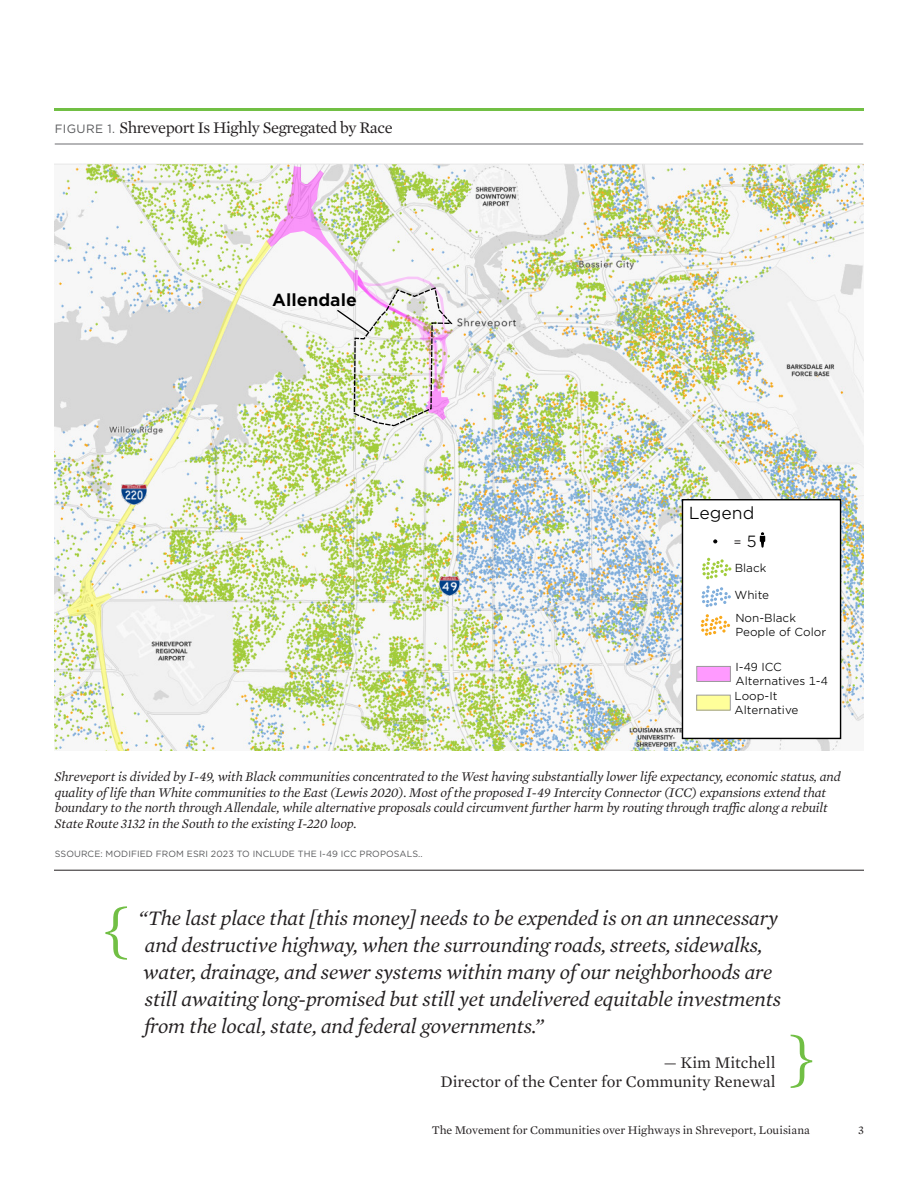
<style>
.page{position:relative;width:918px;height:1188px;background:#fff}
.page>*{position:absolute;margin:0;border:0;box-sizing:border-box;transform-origin:0 0}
.t1{font:58.5px "Mercury Text G1";color:#71bf44}
.Curly_Bracket_Quote{font:italic 21px/27px "Mercury Text G1";letter-spacing:-.01em;color:#231f20}
.t2{font:700 16.8px "Gotham Office";color:#000}
.t3{font:16.8px "Gotham Office";color:#000}
.Curly_Bracket_Attribution{font:16.5px/19.5px "Mercury Text G1";color:#231f20;text-align:right}
.Figure_table_____title_NESTED{font:16.5px "Mercury Text G1";letter-spacing:-.025em;color:#231f20}
.t4{font:15.6px "Gotham Office";color:#000}
.Figure_table_photo_caption{font:italic 13.5px/15.8px "Mercury Text G1";letter-spacing:-.01em;color:#231f20}
.t5{font:12px "Mercury Text G1";letter-spacing:-.005em;color:#231f20}
.t6{font:11.1px/14.2px "Gotham Office";color:#000}
.Figure_table_source{font:9px "Gotham";letter-spacing:.01em;color:#57585a}
.s1{font-family:"Gotham";font-size:12px;color:#57585a}
</style>
<div class="page">
<img style="left:54px;top:163px;width:810px;height:588px">
<svg style="left:67px;top:240px;width:204px;height:511px;fill:#f1f1f1"></svg>
<img style="left:440px;top:577px;width:19px;height:19px">
<img style="left:122px;top:485px;width:24px;height:19px">
<div style="left:682px;top:500px;width:159px;height:238px;background:#fff"></div>
<div style="left:682px;top:499px;width:159px;height:240px;border:1px solid #000"></div>
<svg style="left:760px;top:532px;width:5px;height:16px"></svg>
<svg style="left:734px;top:540px;width:6px;height:4px"></svg>
<svg style="left:702px;top:558px;width:29px;height:21px"></svg>
<svg style="left:702px;top:586px;width:29px;height:21px"></svg>
<svg style="left:701px;top:614px;width:29px;height:22px"></svg>
<div style="left:697px;top:666px;width:33px;height:15px;background:#ff9aff"></div>
<div style="left:697px;top:695px;width:33px;height:15px;background:#ffff9a"></div>
<svg style="left:266px;top:166px;width:188px;height:261px"></svg>
<hr style="left:54px;top:108px;width:810px;height:3px;background:#71bf44">
<hr style="left:55px;top:144px;width:808px;height:1px;background:#6c6d70">
<hr style="left:54px;top:870px;width:810px;height:1px;background:#231f20">
<p class="Figure_table_____title_NESTED" style="left:55px;top:116px;width:339px"><span class="s1">FIGURE 1.</span> Shreveport Is Highly Segregated by Race</p>
<p class="t2" style="left:272px;top:289px;width:86px">Allendale</p>
<p class="t3" style="left:689px;top:502px;width:67px">Legend</p>
<p class="t4" style="left:747px;top:531px;width:11px">5</p>
<p class="t6" style="left:735px;top:560px;width:33px">Black</p>
<p class="t6" style="left:735px;top:584px;width:63px;line-height:22.6px">White<br>Non-Black</p>
<p class="t6" style="left:735px;top:624px;width:92px">People of Color</p>
<p class="t6" style="left:735px;top:660px;width:95px">I-49 ICC<br>Alternatives 1-4<br>Loop-It<br>Alternative</p>
<p class="Figure_table_photo_caption" style="left:55px;top:768px;width:787px">Shreveport is divided by I-49, with Black communities concentrated to the West having substantially lower life expectancy, economic status, and quality of life than White communities to the East (Lewis 2020). Most of the proposed I-49 Intercity Connector (ICC) expansions extend that boundary to the north through Allendale, while alternative proposals could circumvent further harm by routing through traffic along a rebuilt State Route 3132 in the South to the existing I-220 loop.</p>
<p class="Figure_table_source" style="left:55px;top:848px;width:370px">SSOURCE: MODIFIED FROM ESRI 2023 TO INCLUDE THE I-49 ICC PROPOSALS..</p>
<p class="t1" style="left:104px;top:888px;width:24px">{</p>
<p class="Curly_Bracket_Quote" style="left:139px;top:904px;width:644px">“The last place that [this money] needs to be expended is on an unnecessary and destructive highway, when the surrounding roads, streets, sidewalks, water, drainage, and sewer systems within many of our neighborhoods are still awaiting long-promised but still yet undelivered equitable investments from the local, state, and federal governments.”</p>
<p class="Curly_Bracket_Attribution" style="left:441px;top:1052px;width:336px">— Kim Mitchell<br>Director of the Center for Community Renewal</p>
<p class="t1" style="left:791px;top:1016px;width:24px">}</p>
<p class="t5" style="left:432px;top:1121px;width:380px">The Movement for Communities over Highways in Shreveport, Louisiana</p>
<p class="t5" style="left:858px;top:1121px;width:7px">3</p>
</div>
